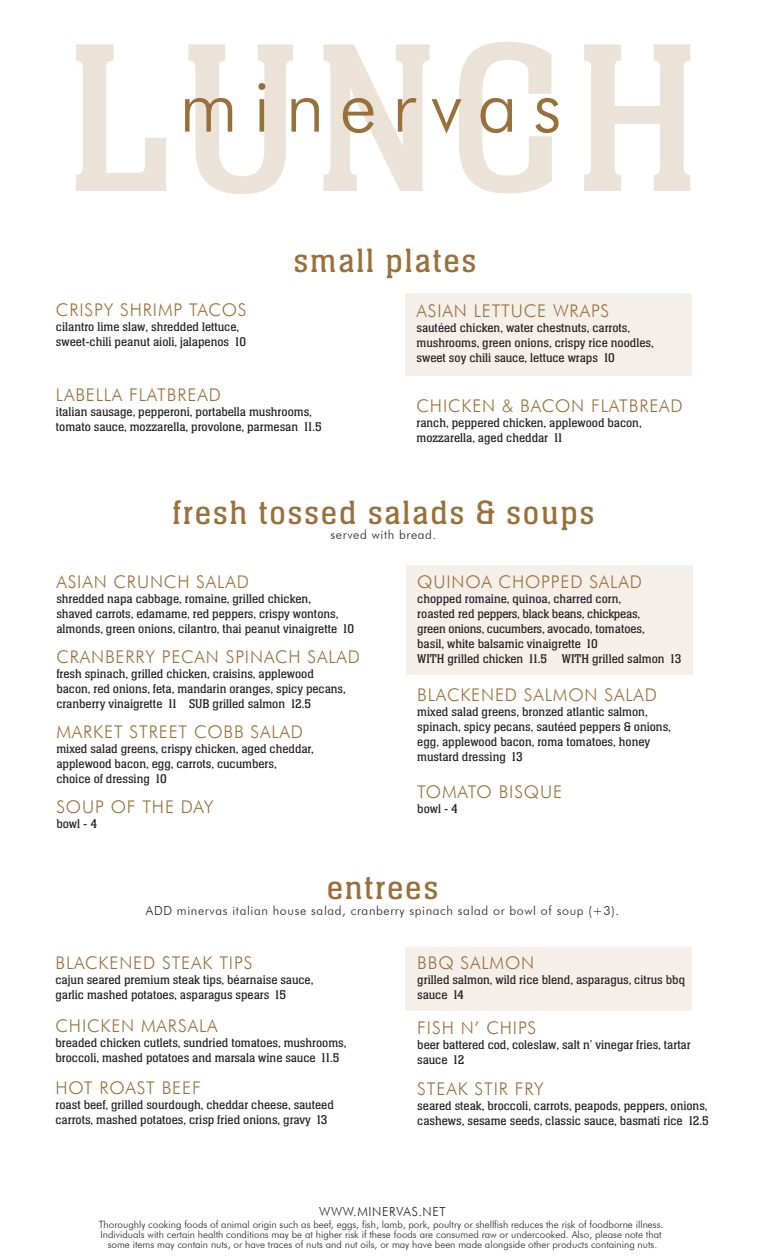
<style>
.page{position:relative;width:765px;height:1260px;background:#fff}
.page>*{position:absolute;margin:0;border:0;box-sizing:border-box;transform-origin:0 0}
.t1{font:300 75px "Futura BT";letter-spacing:.2em;color:#9a703a}
.t2{font:35px "Neue Aachen Std";letter-spacing:.05em;color:#9a703a}
.t3{font:300 17.5px "Futura BT";letter-spacing:.05em;color:#9a703a}
.t4{font:13.12px/15px "Neue Aachen Std";color:#231f20}
.t5{font:300 12.5px "Futura BT";letter-spacing:.05em;color:#231f20}
.t6{font:300 10px/10px "Futura BT";color:#231f20;text-align:center}
</style>
<div class="page">
<div style="left:406px;top:565px;width:287px;height:110px;background:#f4efe9"></div>
<div style="left:405px;top:947px;width:286px;height:63px;background:#f4efe9"></div>
<div style="left:405px;top:293px;width:287px;height:83px;background:#f4efe9"></div>
<svg style="left:76px;top:44px;width:90px;height:147px"></svg>
<svg style="left:188px;top:44px;width:105px;height:150px"></svg>
<svg style="left:323px;top:44px;width:107px;height:147px"></svg>
<svg style="left:459px;top:42px;width:93px;height:152px"></svg>
<svg style="left:584px;top:44px;width:106px;height:147px"></svg>
<h1 class="t1" style="left:179px;top:59px;width:384px">minervas</h1>
<h2 class="t2" style="left:293px;top:242px;width:184px">small plates</h2>
<h3 class="t3" style="left:56px;top:300px;width:192px">CRISPY SHRIMP TACOS</h3>
<p class="t4" style="left:56px;top:320px;width:192px">cilantro lime slaw, shredded lettuce, sweet-chili peanut aioli, jalapenos 10</p>
<h3 class="t3" style="left:56px;top:385px;width:166px">LABELLA FLATBREAD</h3>
<p class="t4" style="left:56px;top:405px;width:267px">italian sausage, pepperoni, portabella mushrooms, tomato sauce, mozzarella, provolone, parmesan 11.5</p>
<h3 class="t3" style="left:417px;top:300px;width:194px">ASIAN LETTUCE WRAPS</h3>
<p class="t4" style="left:417px;top:321px;width:239px">sautéed chicken, water chestnuts, carrots, mushrooms, green onions, crispy rice noodles, sweet soy chili sauce, lettuce wraps 10</p>
<h3 class="t3" style="left:417px;top:395px;width:268px">CHICKEN &amp; BACON FLATBREAD</h3>
<p class="t4" style="left:417px;top:416px;width:227px">ranch, peppered chicken, applewood bacon, mozzarella, aged cheddar 11</p>
<h2 class="t2" style="left:172px;top:494px;width:423px">fresh tossed salads &amp; soups</h2>
<p class="t5" style="left:331px;top:527px;width:107px">served with bread.</p>
<h3 class="t3" style="left:56px;top:571px;width:194px">ASIAN CRUNCH SALAD</h3>
<p class="t4" style="left:56px;top:591px;width:299px">shredded napa cabbage, romaine, grilled chicken,<br>shaved carrots, edamame, red peppers, crispy wontons, almonds, green onions, cilantro, thai peanut vinaigrette 10</p>
<h3 class="t3" style="left:56px;top:646px;width:305px">CRANBERRY PECAN SPINACH SALAD</h3>
<p class="t4" style="left:56px;top:666px;width:291px">fresh spinach, grilled chicken, craisins, applewood bacon, red onions, feta, mandarin oranges, spicy pecans, cranberry vinaigrette 11 SUB grilled salmon 12.5</p>
<h3 class="t3" style="left:56px;top:721px;width:248px">MARKET STREET COBB SALAD</h3>
<p class="t4" style="left:56px;top:741px;width:259px">mixed salad greens, crispy chicken, aged cheddar, applewood bacon, egg, carrots, cucumbers, choice of dressing 10</p>
<h3 class="t3" style="left:56px;top:796px;width:159px">SOUP OF THE DAY</h3>
<p class="t4" style="left:56px;top:816px;width:42px">bowl - 4</p>
<h3 class="t3" style="left:417px;top:571px;width:226px">QUINOA CHOPPED SALAD</h3>
<p class="t4" style="left:417px;top:591px;width:266px">chopped romaine, quinoa, charred corn,<br>roasted red peppers, black beans, chickpeas,<br>green onions, cucumbers, avocado, tomatoes,<br>basil, white balsamic vinaigrette 10<br>WITH grilled chicken 11.5 WITH grilled salmon 13</p>
<h3 class="t3" style="left:417px;top:684px;width:241px">BLACKENED SALMON SALAD</h3>
<p class="t4" style="left:417px;top:704px;width:255px">mixed salad greens, bronzed atlantic salmon, spinach, spicy pecans, sautéed peppers &amp; onions, egg, applewood bacon, roma tomatoes, honey mustard dressing 13</p>
<h3 class="t3" style="left:417px;top:781px;width:146px">TOMATO BISQUE</h3>
<p class="t4" style="left:417px;top:801px;width:42px">bowl - 4</p>
<h2 class="t2" style="left:327px;top:868px;width:113px">entrees</h2>
<p class="t5" style="left:146px;top:903px;width:475px">ADD minervas italian house salad, cranberry spinach salad or bowl of soup (+3).</p>
<h3 class="t3" style="left:56px;top:952px;width:198px">BLACKENED STEAK TIPS</h3>
<p class="t4" style="left:56px;top:972px;width:259px">cajun seared premium steak tips, béarnaise sauce, garlic mashed potatoes, asparagus spears 15</p>
<h3 class="t3" style="left:56px;top:1015px;width:163px">CHICKEN MARSALA</h3>
<p class="t4" style="left:56px;top:1035px;width:292px">breaded chicken cutlets, sundried tomatoes, mushrooms, broccoli, mashed potatoes and marsala wine sauce 11.5</p>
<h3 class="t3" style="left:56px;top:1077px;width:147px">HOT ROAST BEEF</h3>
<p class="t4" style="left:56px;top:1097px;width:280px">roast beef, grilled sourdough, cheddar cheese, sauteed carrots, mashed potatoes, crisp fried onions, gravy 13</p>
<h3 class="t3" style="left:417px;top:952px;width:118px">BBQ SALMON</h3>
<p class="t4" style="left:417px;top:972px;width:269px">grilled salmon, wild rice blend, asparagus, citrus bbq sauce 14</p>
<h3 class="t3" style="left:417px;top:1017px;width:121px">FISH N’ CHIPS</h3>
<p class="t4" style="left:417px;top:1037px;width:275px">beer battered cod, coleslaw, salt n’ vinegar fries, tartar sauce 12</p>
<h3 class="t3" style="left:417px;top:1079px;width:128px">STEAK STIR FRY</h3>
<p class="t4" style="left:417px;top:1099px;width:293px">seared steak, broccoli, carrots, peapods, peppers, onions, cashews, sesame seeds, classic sauce, basmati rice 12.5</p>
<p class="t5" style="left:319px;top:1204px;width:128px">WWW.MINERVAS.NET</p>
<p class="t6" style="left:99px;top:1220px;width:566px">Thoroughly cooking foods of animal origin such as beef, eggs, fish, lamb, pork, poultry or shellfish reduces the risk of foodborne illness.<br>Individuals with certain health conditions may be at higher risk if these foods are consumed raw or undercooked. Also, please note that some items may contain nuts, or have traces of nuts and nut oils, or may have been made alongside other products containing nuts.</p>
</div>
